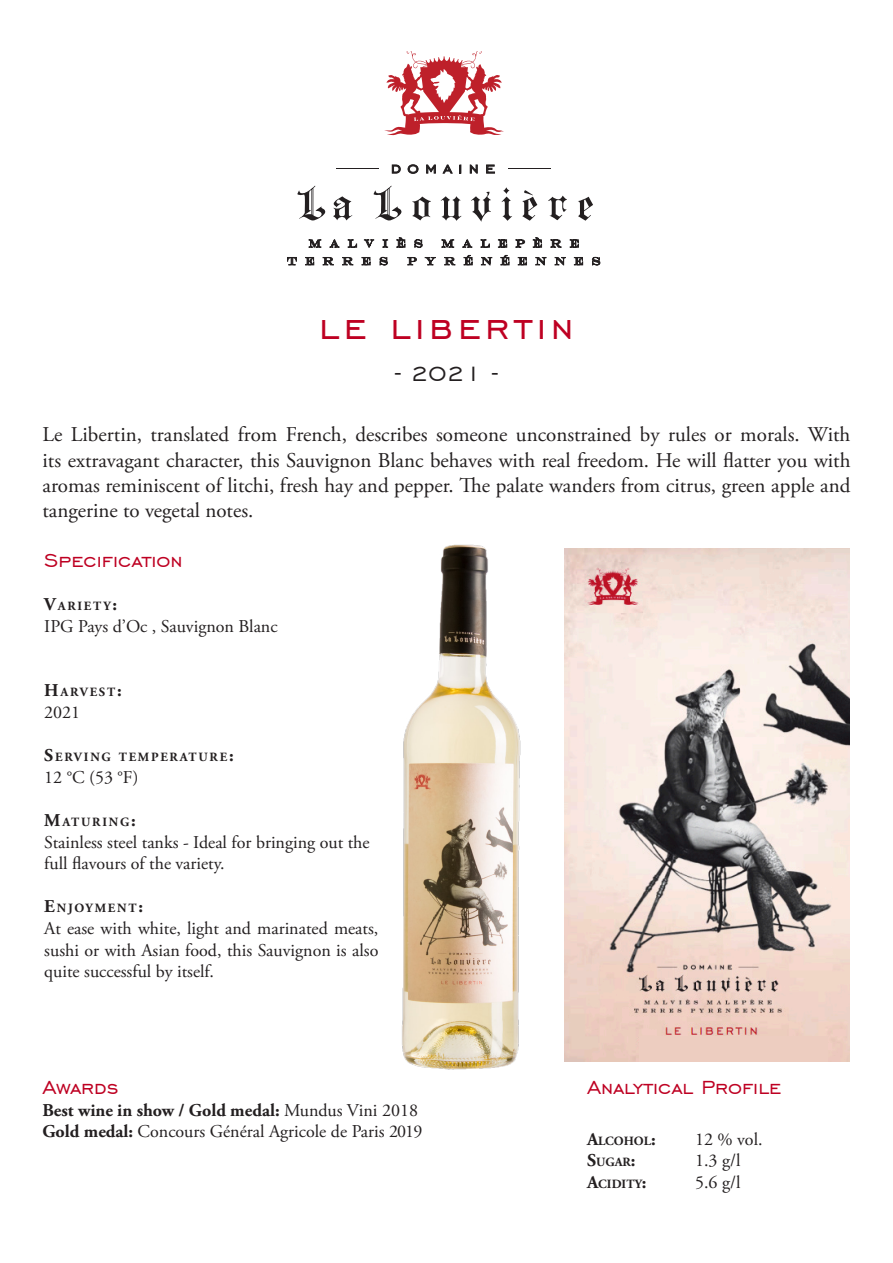
<style>
.page{position:relative;width:893px;height:1263px;background:#fff}
.page>*{position:absolute;margin:0;border:0;box-sizing:border-box;transform-origin:0 0}
.Vintage{font:45px "Engravers Gothic BT";letter-spacing:.1em;color:#be0022}
.Year{font:27px "Engravers Gothic BT";color:#231f20}
.Subtitle{font:24px "Engravers Gothic BT";color:#be0022}
.Description{font:21px/25.2px "Adobe Garamond Pro";color:#231f20;text-align:justify}
.Spec{font:18px/21.6px "Adobe Garamond Pro";color:#231f20}
.Spec-2{font:700 18px "Adobe Garamond Pro";color:#231f20}
.Small_title{font:700 12.6px "Adobe Garamond Pro";letter-spacing:.145em;color:#231f20}
.s1{font-size:18px}
.s2{font-weight:400}
.s3{font-weight:700}
</style>
<div class="page">
<svg style="left:309px;top:238px;width:270px;height:10px"></svg>
<svg style="left:392px;top:165px;width:8px;height:8px"></svg>
<svg style="left:408px;top:165px;width:10px;height:9px"></svg>
<svg style="left:426px;top:165px;width:10px;height:8px"></svg>
<svg style="left:443px;top:165px;width:9px;height:8px"></svg>
<svg style="left:470px;top:165px;width:7px;height:8px"></svg>
<svg style="left:486px;top:165px;width:9px;height:8px"></svg>
<hr style="left:336px;top:169px;width:43px;height:1px;background:#231f20">
<hr style="left:509px;top:169px;width:42px;height:1px;background:#231f20">
<svg style="left:412px;top:197px;width:19px;height:23px"></svg>
<svg style="left:441px;top:196px;width:20px;height:25px"></svg>
<svg style="left:502px;top:187px;width:10px;height:34px"></svg>
<svg style="left:548px;top:196px;width:19px;height:24px"></svg>
<svg style="left:578px;top:197px;width:15px;height:24px"></svg>
<svg style="left:522px;top:190px;width:15px;height:31px"></svg>
<svg style="left:471px;top:192px;width:20px;height:30px"></svg>
<svg style="left:373px;top:186px;width:28px;height:34px"></svg>
<svg style="left:333px;top:196px;width:19px;height:24px"></svg>
<svg style="left:297px;top:186px;width:28px;height:34px"></svg>
<svg style="left:287px;top:255px;width:313px;height:10px"></svg>
<svg style="left:384px;top:51px;width:120px;height:84px"></svg>
<img style="left:402px;top:544px;width:168px;height:526px">
<img style="left:565px;top:549px;width:285px;height:513px">
<div style="left:639px;top:1036px;width:189px;height:26px;background:#edcdc0"></div>
<p class="Vintage" style="left:319px;top:302px;width:256px">le libertin</p>
<p class="Year" style="left:395px;top:359px;width:105px">- 2021 -</p>
<p class="Description" style="left:43px;top:423px;width:809px">Le Libertin, translated from French, describes someone unconstrained by rules or morals. With its extravagant character, this Sauvignon Blanc behaves with real freedom. He will flatter you with aromas reminiscent of litchi, fresh hay and pepper. The palate wanders from citrus, green apple and tangerine to vegetal notes.</p>
<p class="Subtitle" style="left:44px;top:547px;width:140px">Specification</p>
<p class="Small_title" style="left:44px;top:599px;width:74px"><span class="s1">V</span>ARIETY<span class="s1">:</span></p>
<p class="Spec" style="left:44px;top:616px;width:235px">IPG Pays d’Oc , Sauvignon Blanc</p>
<p class="Small_title" style="left:44px;top:685px;width:79px"><span class="s1">H</span>ARVEST<span class="s1">:</span></p>
<p class="Spec" style="left:44px;top:702px;width:38px">2021</p>
<p class="Small_title" style="left:44px;top:750px;width:191px"><span class="s1">S</span>ERVING TEMPERATURE<span class="s1">:</span></p>
<p class="Spec" style="left:44px;top:767px;width:96px">12 °C (53 °F)</p>
<p class="Small_title" style="left:44px;top:815px;width:93px"><span class="s1">M</span>ATURING<span class="s1">:</span></p>
<p class="Spec" style="left:44px;top:832px;width:327px">Stainless steel tanks - Ideal for bringing out the full flavours of the variety.</p>
<p class="Small_title" style="left:44px;top:901px;width:100px"><span class="s1">E</span>NJOYMENT<span class="s1">:</span></p>
<p class="Spec" style="left:44px;top:918px;width:336px;text-align:justify">At ease with white, light and marinated meats, sushi or with Asian food, this Sauvignon is also quite successful by itself.</p>
<p class="Subtitle" style="left:43px;top:1074px;width:78px">Awards</p>
<p class="Spec-2" style="left:43px;top:1099px;width:377px">Best wine in show / Gold medal: <span class="s2">Mundus Vini 2018</span></p>
<p class="Spec" style="left:43px;top:1121px;width:381px"><span class="s3">Gold medal:</span> Concours Général Agricole de Paris 2019</p>
<p class="Subtitle" style="left:587px;top:1074px;width:196px">Analytical Profile</p>
<p class="Small_title" style="left:587px;top:1133px;width:70px"><span class="s1">A</span>LCOHOL<span class="s1">:</span></p>
<p class="Spec" style="left:695px;top:1129px;width:69px">12 % vol.</p>
<p class="Small_title" style="left:587px;top:1155px;width:50px"><span class="s1">S</span>UGAR<span class="s1">:</span></p>
<p class="Spec" style="left:695px;top:1150px;width:47px">1.3 g/l</p>
<p class="Small_title" style="left:587px;top:1176px;width:61px"><span class="s1">A</span>CIDITY<span class="s1">:</span></p>
<p class="Spec" style="left:695px;top:1172px;width:47px">5.6 g/l</p>
</div>
